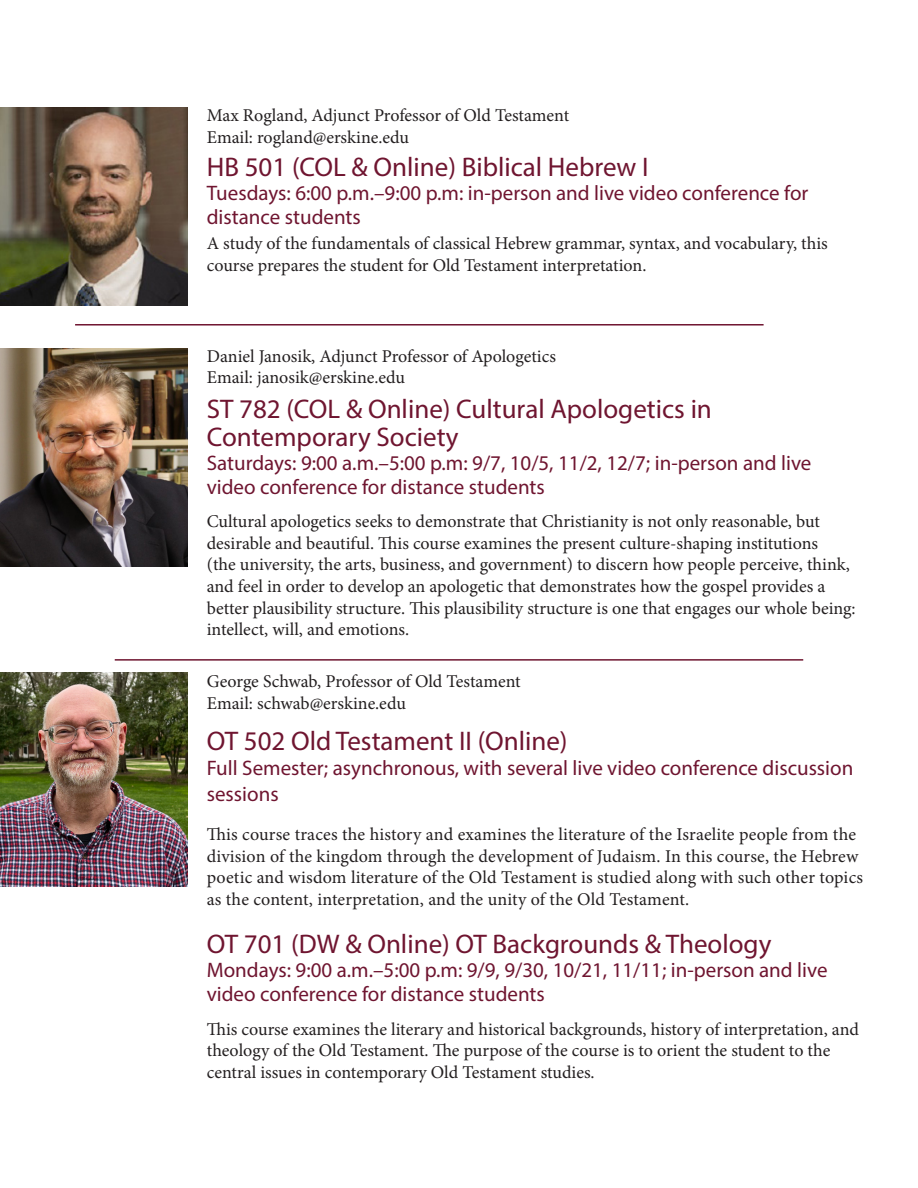
<style>
.page{position:relative;width:918px;height:1188px;background:#fff}
.page>*{position:absolute;margin:0;border:0;box-sizing:border-box;transform-origin:0 0}
.t1{font:27px/28.5px "Myriad Pro";color:#6f1530}
.t2{font:21px/24px "Myriad Pro";color:#6f1530}
.t3{font:18px/21.6px "Minion Pro";color:#231f20}
</style>
<div class="page">
<img style="left:0;top:673px;width:187px;height:213px">
<hr style="left:75px;top:324px;width:689px;height:2px;background:#6f1530">
<hr style="left:115px;top:659px;width:688px;height:2px;background:#6f1530">
<img style="left:0;top:108px;width:187px;height:198px">
<img style="left:0;top:349px;width:187px;height:217px">
<p class="t3" style="left:207px;top:105px;width:364px">Max Rogland, Adjunct Professor of Old Testament</p>
<p class="t3" style="left:207px;top:126px;width:204px">Email: rogland@erskine.edu</p>
<p class="t1" style="left:207px;top:153px;width:443px">HB 501 (COL &amp; Online) Biblical Hebrew I</p>
<p class="t2" style="left:207px;top:181px;width:603px">Tuesdays: 6:00 p.m.–9:00 p.m: in-person and live video conference for distance students</p>
<p class="t3" style="left:207px;top:233px;width:623px">A study of the fundamentals of classical Hebrew grammar, syntax, and vocabulary, this course prepares the student for Old Testament interpretation.</p>
<p class="t3" style="left:207px;top:345px;width:351px">Daniel Janosik, Adjunct Professor of Apologetics</p>
<p class="t3" style="left:207px;top:367px;width:200px">Email: janosik@erskine.edu</p>
<p class="t1" style="left:207px;top:394px;width:507px">ST 782 (COL &amp; Online) Cultural Apologetics in<br>Contemporary Society</p>
<p class="t2" style="left:207px;top:451px;width:606px">Saturdays: 9:00 a.m.–5:00 p.m: 9/7, 10/5, 11/2, 12/7; in-person and live video conference for distance students</p>
<p class="t3" style="left:207px;top:511px;width:650px">Cultural apologetics seeks to demonstrate that Christianity is not only reasonable, but desirable and beautiful. This course examines the present culture-shaping institutions<br>(the university, the arts, business, and government) to discern how people perceive, think, and feel in order to develop an apologetic that demonstrates how the gospel provides a better plausibility structure. This plausibility structure is one that engages our whole being: intellect, will, and emotions.</p>
<p class="t3" style="left:207px;top:671px;width:315px">George Schwab, Professor of Old Testament</p>
<p class="t3" style="left:207px;top:692px;width:201px">Email: schwab@erskine.edu</p>
<p class="t1" style="left:207px;top:726px;width:362px">OT 502 Old Testament II (Online)</p>
<p class="t2" style="left:207px;top:755px;width:648px;line-height:25.5px">Full Semester; asynchronous, with several live video conference discussion sessions</p>
<p class="t3" style="left:207px;top:824px;width:658px">This course traces the history and examines the literature of the Israelite people from the division of the kingdom through the development of Judaism. In this course, the Hebrew poetic and wisdom literature of the Old Testament is studied along with such other topics as the content, interpretation, and the unity of the Old Testament.</p>
<p class="t1" style="left:207px;top:930px;width:566px">OT 701 (DW &amp; Online) OT Backgrounds &amp; Theology</p>
<p class="t2" style="left:207px;top:958px;width:622px">Mondays: 9:00 a.m.–5:00 p.m: 9/9, 9/30, 10/21, 11/11; in-person and live video conference for distance students</p>
<p class="t3" style="left:207px;top:1018px;width:654px">This course examines the literary and historical backgrounds, history of interpretation, and theology of the Old Testament. The purpose of the course is to orient the student to the central issues in contemporary Old Testament studies.</p>
</div>
